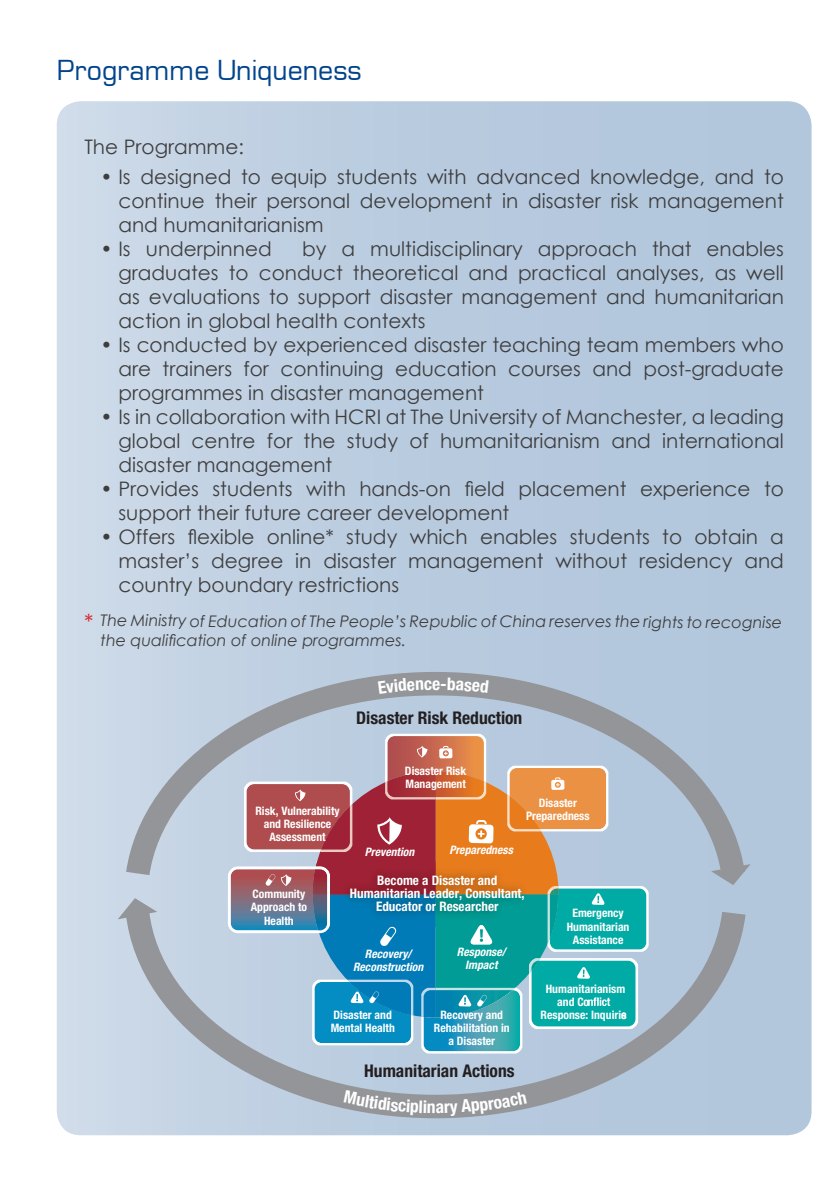
<style>
.page{position:relative;width:840px;height:1191px;background:#fff}
.page>*{position:absolute;margin:0;border:0;box-sizing:border-box;transform-origin:0 0}
.t1{font:30px "Eurostar";color:#01448c}
.t2{font:italic 22px "Century Gothic";color:#d1232a}
.t3{font:20px/24px "Century Gothic";color:#3e3e3f;text-align:justify}
.t4{font:700 condensed 17.4px "Helvetica Neue LT Pro";color:#231f20}
.t5{font:700 condensed 17.4px "Helvetica Neue LT Pro";color:#fff}
.t6{font:italic 16px/18.8px "Century Gothic";letter-spacing:-.005em;color:#3e3e3f}
.t7{font:700 condensed 13.2px/13.2px "Helvetica Neue LT Pro";color:#fff;text-align:center}
.t8{font:700 condensed 11.6px/13.2px "Helvetica Neue LT Pro";color:#fff;text-align:center}
.t9{font:italic 700 condensed 11.6px/13.2px "Helvetica Neue LT Pro";color:#fff;text-align:center}
</style>
<div class="page">
<div style="left:57px;top:101px;width:754px;height:1034px;background:linear-gradient(to right,#cad7e7,#adc3da);border-radius:24px"></div>
<svg style="left:710px;top:864px;width:40px;height:21px"></svg>
<svg style="left:118px;top:898px;width:39px;height:21px"></svg>
<svg style="left:126px;top:910px;width:619px;height:208px;background:#b3c1d0"></svg>
<svg style="left:126px;top:672px;width:618px;height:203px;background:#b2bfce"></svg>
<svg style="left:228px;top:733px;width:420px;height:320px;background:#83999c"></svg>
<img style="left:316px;top:866px;width:14px;height:61px">
<svg style="left:343px;top:1090px;width:183px;height:25px;background:#989ca1"></svg>
<svg style="left:378px;top:678px;width:53px;height:15px"></svg>
<svg style="left:441px;top:677px;width:47px;height:16px"></svg>
<h1 class="t1" style="left:57px;top:51px;width:306px">Programme Uniqueness</h1>
<p class="t3" style="left:84px;top:134px;width:161px">The Programme:</p>
<p class="t3" style="left:118px;top:164px;width:666px;text-indent:-18px">• Is designed to equip students with advanced knowledge, and to continue their personal development in disaster risk management and humanitarianism</p>
<p class="t3" style="left:100px;top:236px;width:173px">• Is underpinned</p>
<p class="t3" style="left:118px;top:236px;width:666px;text-indent:183px">by a multidisciplinary approach that enables graduates to conduct theoretical and practical analyses, as well as evaluations to support disaster management and humanitarian action in global health contexts</p>
<p class="t3" style="left:118px;top:332px;width:666px;text-indent:-18px">• Is conducted by experienced disaster teaching team members who are trainers for continuing education courses and post-graduate programmes in disaster management</p>
<p class="t3" style="left:118px;top:404px;width:666px;text-indent:-18px">• Is in collaboration with HCRI at The University of Manchester, a leading global centre for the study of humanitarianism and international disaster management</p>
<p class="t3" style="left:118px;top:476px;width:666px;text-indent:-18px">• Provides students with hands-on field placement experience to support their future career development</p>
<p class="t3" style="left:118px;top:524px;width:666px;text-indent:-18px">• Offers flexible online* study which enables students to obtain a master’s degree in disaster management without residency and country boundary restrictions</p>
<p class="t6" style="left:101px;top:611px;width:683px">The Ministry of Education of The People’s Republic of China reserves the rights to recognise the qualification of online programmes.</p>
<p class="t2" style="left:84px;top:607px;width:11px">*</p>
<p class="t5" style="left:432px;top:673px;width:10px">e</p>
<p class="t4" style="left:356px;top:707px;width:168px">Disaster Risk Reduction</p>
<p class="t8" style="left:255px;top:804px;width:86px">Risk, Vulnerability and Resilience<br>Assessment</p>
<p class="t8" style="left:250px;top:887px;width:58px">Community<br>Approach to<br>Health</p>
<p class="t8" style="left:405px;top:764px;width:63px;text-align:left">Disaster Risk<br>Management</p>
<p class="t9" style="left:364px;top:845px;width:51px">Prevention</p>
<p class="t9" style="left:449px;top:843px;width:65px">Preparedness</p>
<p class="t8" style="left:525px;top:796px;width:65px">Disaster<br>Preparedness</p>
<p class="t7" style="left:350px;top:874px;width:176px">Become a Disaster and<br>Humanitarian Leader, Consultant,<br>Educator or Researcher</p>
<p class="t9" style="left:353px;top:947px;width:72px">Recovery/<br>Reconstruction</p>
<p class="t9" style="left:456px;top:945px;width:50px">Response/<br>Impact</p>
<p class="t8" style="left:566px;top:906px;width:64px">Emergency<br>Humanitarian<br>Assistance</p>
<p class="t8" style="left:330px;top:1008px;width:66px;text-align:left">Disaster and<br>Mental Health</p>
<p class="t8" style="left:433px;top:1008px;width:77px">Recovery and<br>Rehabilitation in a Disaster</p>
<p class="t4" style="left:364px;top:1060px;width:152px">Humanitarian Actions</p>
<p class="t8" style="left:545px;top:982px;width:81px">Humanitarianism</p>
<p class="t8" style="left:557px;top:995px;width:33px">and Co</p>
<p class="t8" style="left:540px;top:1008px;width:87px">Response: Inquiries</p>
</div>
